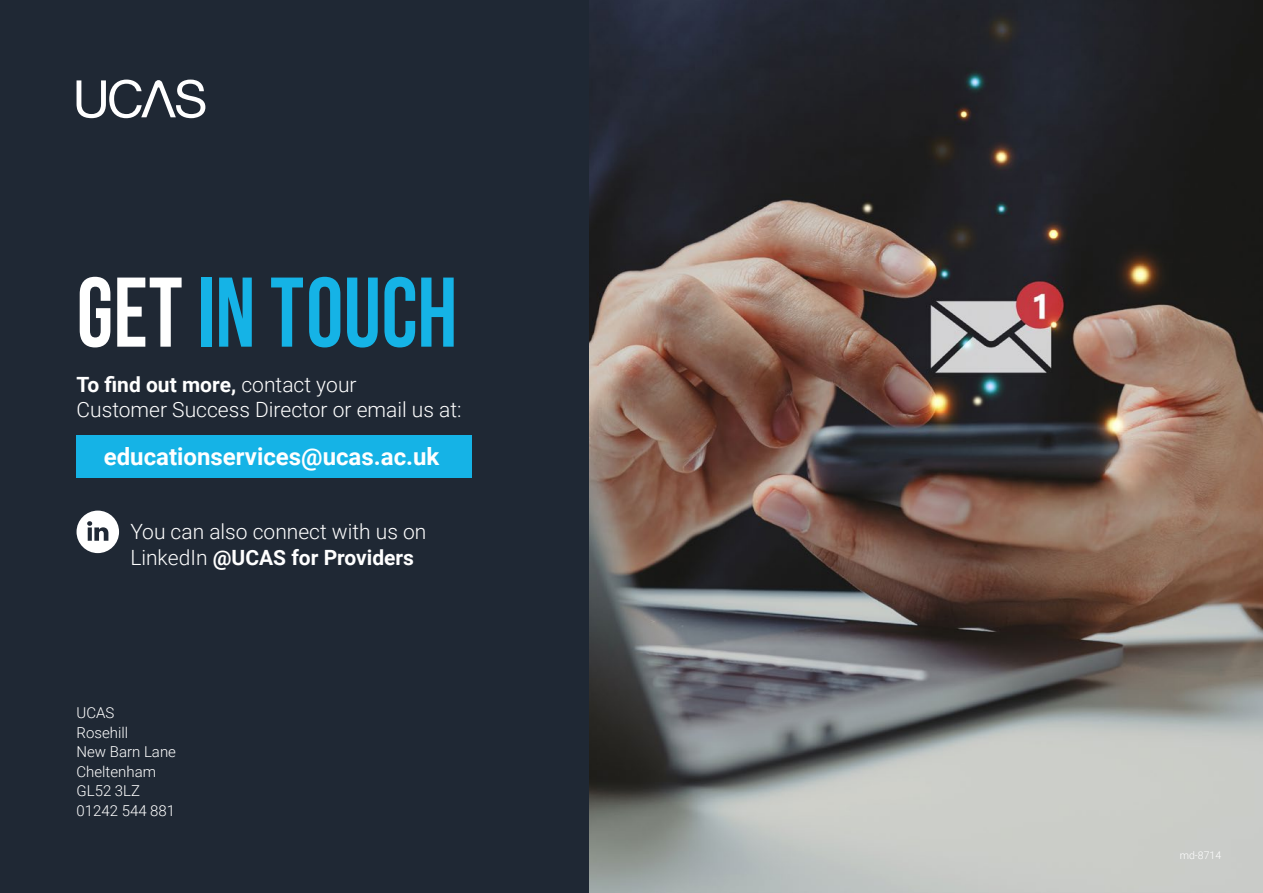
<style>
.page{position:relative;width:1263px;height:893px;background:#fff}
.page>*{position:absolute;margin:0;border:0;box-sizing:border-box;transform-origin:0 0}
.t1{font:900 99px "Apricus";color:#15b3e6}
.t2{font:700 24px "Roboto";color:#fff}
.t3{font:300 21px/25.5px "Roboto";color:#fff}
.t4{font:300 15px "Roboto";color:#fff}
.t5{font:300 10.5px "Roboto";color:#fff}
.s1{color:#fff}
.s2{font-weight:700}
</style>
<div class="page">
<img style="left:589px;top:0;width:674px;height:893px">
<div style="left:0;top:0;width:589px;height:893px;background:#1f2834"></div>
<svg style="left:77px;top:80px;width:128px;height:38px"></svg>
<div style="left:77px;top:436px;width:395px;height:42px;background:#15b3e6"></div>
<svg style="left:77px;top:511px;width:42px;height:42px"></svg>
<p class="t1" style="left:77px;top:269px;width:382px"><span class="s1">GET</span> IN TOUCH</p>
<p class="t3" style="left:77px;top:371px;width:387px"><span class="s2">To find out more,</span> contact your<br>Customer Success Director or email us at:</p>
<p class="t2" style="left:104px;top:440px;width:337px">educationservices@ucas.ac.uk</p>
<p class="t3" style="left:130px;top:518px;width:298px">You can also connect with us on<br>LinkedIn <span class="s2">@UCAS for Providers</span></p>
<p class="t4" style="left:77px;top:703px;width:39px">UCAS</p>
<p class="t4" style="left:77px;top:722px;width:53px">Rosehill</p>
<p class="t4" style="left:77px;top:742px;width:101px">New Barn Lane</p>
<p class="t4" style="left:77px;top:761px;width:81px">Cheltenham</p>
<p class="t4" style="left:77px;top:781px;width:65px">GL52 3LZ</p>
<p class="t4" style="left:77px;top:800px;width:100px">01242 544 881</p>
<p class="t5" style="left:1180px;top:848px;width:43px">md-8714</p>
</div>
